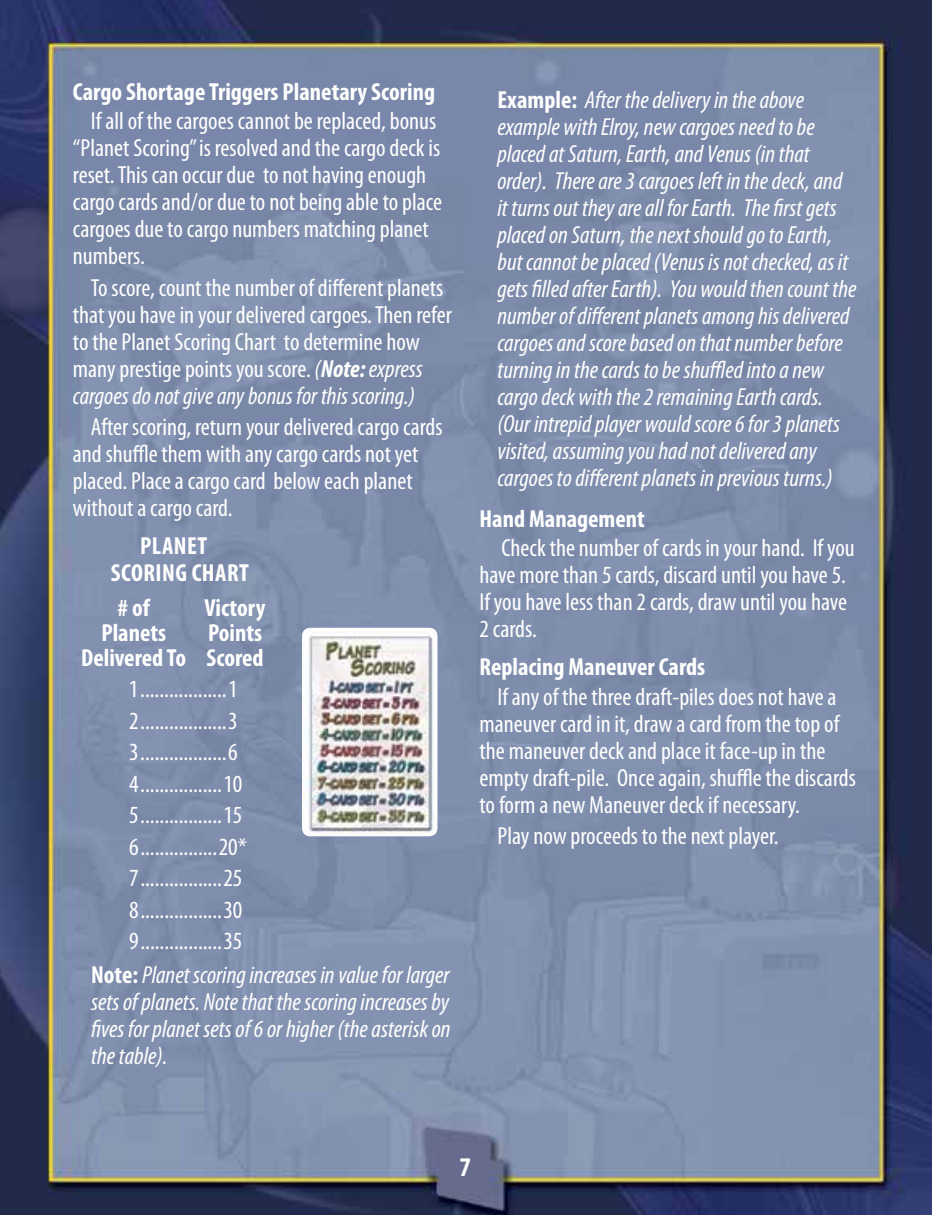
<style>
.page{position:relative;width:932px;height:1215px;background:#fff}
.page>*{position:absolute;margin:0;border:0;box-sizing:border-box;transform-origin:0 0}
.t1{font:700 condensed 27px "Myriad Pro";color:#fff}
.t2{font:condensed 24.75px/27px "Myriad Pro";color:#fff}
.t3{font:italic condensed 24.75px/27px "Myriad Pro";color:#fff}
.t4{font:700 condensed 24.75px/27px "Myriad Pro";color:#fff}
.s1{font-style:italic}
.s2{font-weight:700;font-style:italic}
.s3{font-weight:700;font-style:normal}
</style>
<div class="page">
<img style="left:0;top:0;width:931px;height:1215px">
<img style="left:302px;top:628px;width:135px;height:208px">
<p class="t4" style="left:73px;top:78px;width:363px">Cargo Shortage Triggers Planetary Scoring</p>
<p class="t2" style="left:73px;top:107px;width:371px;text-indent:18px">If all of the cargoes cannot be replaced, bonus “Planet Scoring” is resolved and the cargo deck is reset. This can occur due to not having enough cargo cards and/or due to not being able to place cargoes due to cargo numbers matching planet numbers.</p>
<p class="t2" style="left:73px;top:274px;width:380px;text-indent:18px">To score, count the number of different planets that you have in your delivered cargoes. Then refer to the Planet Scoring Chart to determine how many prestige points you score. <span class="s1">(</span><span class="s2">Note:</span> <span class="s1">express cargoes do not give any bonus for this scoring.)</span></p>
<p class="t2" style="left:73px;top:413px;width:371px;text-indent:18px">After scoring, return your delivered cargo cards and shuffle them with any cargo cards not yet placed. Place a cargo card below each planet without a cargo card.</p>
<p class="t4" style="left:111px;top:532px;width:104px;text-indent:29px">Planet<br>Scoring Chart</p>
<p class="t4" style="left:118px;top:594px;width:34px"># of</p>
<p class="t4" style="left:205px;top:594px;width:62px">Victory</p>
<p class="t4" style="left:101px;top:619px;width:66px">Planets</p>
<p class="t4" style="left:81px;top:620px;width:184px;line-height:24.8px;text-align:right">Points<br>Delivered To Scored</p>
<p class="t2" style="left:129px;top:673px;width:120px;line-height:31.5px">1..................1<br>2..................3<br>3..................6<br>4.................10<br>5.................15<br>6................20*<br>7.................25<br>8.................30<br>9.................35</p>
<p class="t3" style="left:91px;top:961px;width:361px;text-align:justify"><span class="s3">Note:</span> Planet scoring increases in value for larger sets of planets. Note that the scoring increases by fives for planet sets of 6 or higher (the asterisk on the table).</p>
<p class="t3" style="left:497px;top:86px;width:360px"><span class="s3">Example:</span> After the delivery in the above example with Elroy, new cargoes need to be placed at Saturn, Earth, and Venus (in that order). There are 3 cargoes left in the deck, and it turns out they are all for Earth. The first gets placed on Saturn, the next should go to Earth, but cannot be placed (Venus is not checked, as it gets filled after Earth). You would then count the number of different planets among his delivered cargoes and score based on that number before turning in the cards to be shuffled into a new cargo deck with the 2 remaining Earth cards. (Our intrepid player would score 6 for 3 planets visited, assuming you had not delivered any cargoes to different planets in previous turns.)</p>
<p class="t4" style="left:479px;top:505px;width:167px">Hand Management</p>
<p class="t2" style="left:479px;top:534px;width:377px;text-indent:22px">Check the number of cards in your hand. If you have more than 5 cards, discard until you have 5.<br>If you have less than 2 cards, draw until you have 2 cards.</p>
<p class="t4" style="left:479px;top:653px;width:227px">Replacing Maneuver Cards</p>
<p class="t2" style="left:479px;top:683px;width:378px;text-indent:18px">If any of the three draft-piles does not have a maneuver card in it, draw a card from the top of the maneuver deck and place it face-up in the empty draft-pile. Once again, shuffle the discards to form a new Maneuver deck if necessary.</p>
<p class="t2" style="left:497px;top:822px;width:283px">Play now proceeds to the next player.</p>
<p class="t1" style="left:459px;top:1150px;width:13px">7</p>
</div>
